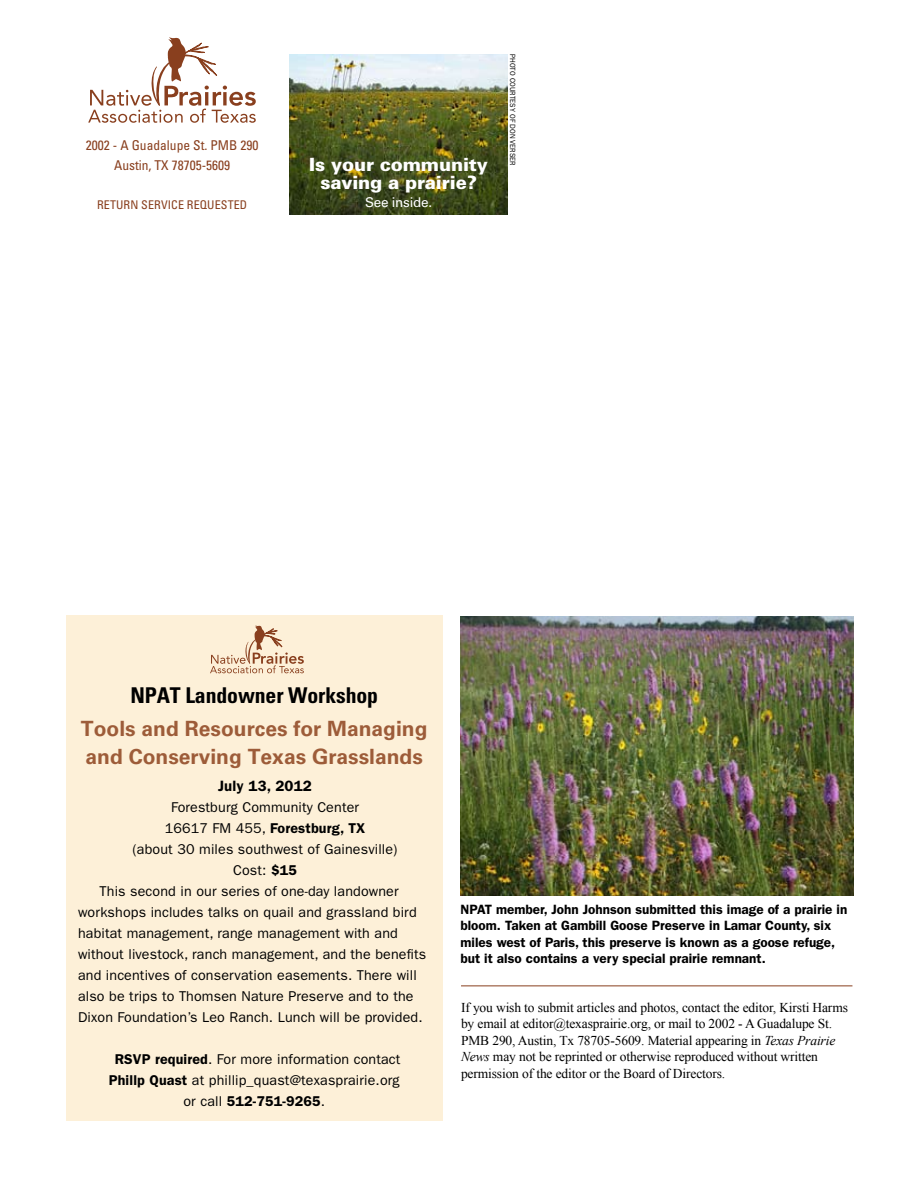
<style>
.page{position:relative;width:918px;height:1188px;background:#fff}
.page>*{position:absolute;margin:0;border:0;box-sizing:border-box;transform-origin:0 0}
.t1{font:700 condensed 21.75px "Univers LT Std";letter-spacing:-.005em;color:#000}
.t2{font:700 21px/27px "Univers LT Std";color:#9d5c39}
.t3{font:900 18.3px/18px "Univers LT Std";letter-spacing:-.01em;color:#fff;text-align:center}
.t4{font:600 15px "ITC Franklin Gothic Std";letter-spacing:.01em;color:#000}
.t5{font:14.25px/21px "ITC Franklin Gothic Std";letter-spacing:.01em;color:#000;text-align:center}
.t6{font:600 14.25px "ITC Franklin Gothic Std";letter-spacing:.01em;color:#000}
.t7{font:13.5px/16.5px "Times New Roman";letter-spacing:-.01em;color:#000}
.t8{font:600 13.5px/16.5px "ITC Franklin Gothic Std";color:#000}
.t9{font:condensed 13.5px/19.5px "Univers LT Std";color:#893f1e;text-align:center}
.t10{font:13.5px "Univers LT Std";letter-spacing:-.02em;color:#fff}
.t11{font:condensed 12px "Univers LT Std";letter-spacing:.01em;color:#893f1e}
.t12{font:7.5px "ITC Franklin Gothic Std";color:#000;scale:.95 1}
.s1{font-weight:400}
.s2{font-weight:600}
.s3{font-style:italic}
</style>
<div class="page">
<svg style="left:88px;top:37px;width:168px;height:86px"></svg>
<img style="left:289px;top:54px;width:218px;height:160px">
<div style="left:66px;top:615px;width:376px;height:506px;background:#fdf0d8"></div>
<hr style="left:461px;top:986px;width:391px;height:1px;background:#893f1e">
<img style="left:461px;top:617px;width:393px;height:279px">
<svg style="left:210px;top:625px;width:94px;height:48px"></svg>
<p class="t9" style="left:86px;top:136px;width:174px">2002 - A GUADALUPE ST. PMB 290<br>AUSTIN, TX 78705-5609</p>
<p class="t11" style="left:97px;top:197px;width:152px">RETURN SERVICE REQUESTED</p>
<p class="t3" style="left:309px;top:155px;width:180px">Is your community saving a prairie?</p>
<p class="t10" style="left:365px;top:194px;width:69px">See inside.</p>
<p class="t12" style="left:517px;top:54px;width:117px;rotate:90deg">Photo courtesy of Don Verser</p>
<h1 class="t1" style="left:130px;top:682px;width:249px">NPAT Landowner Workshop</h1>
<h2 class="t2" style="left:81px;top:716px;width:348px">Tools and Resources for Managing and Conserving Texas Grasslands</h2>
<p class="t4" style="left:218px;top:777px;width:95px">July 13, 2012</p>
<p class="t5" style="left:171px;top:797px;width:190px">Forestburg Community Center</p>
<p class="t6" style="left:165px;top:820px;width:202px"><span class="s1">16617 FM 455,</span> Forestburg, TX</p>
<p class="t5" style="left:133px;top:839px;width:267px">(about 30 miles southwest of Gainesville)</p>
<p class="t5" style="left:233px;top:860px;width:65px">Cost: <span class="s2">$15</span></p>
<p class="t5" style="left:100px;top:881px;width:301px">This second in our series of one-day landowner</p>
<p class="t5" style="left:78px;top:902px;width:340px">workshops includes talks on quail and grassland bird</p>
<p class="t5" style="left:78px;top:923px;width:321px">habitat management, range management with and</p>
<p class="t5" style="left:78px;top:944px;width:350px">without livestock, ranch management, and the benefits</p>
<p class="t5" style="left:78px;top:965px;width:340px">and incentives of conservation easements. There will</p>
<p class="t5" style="left:78px;top:986px;width:337px">also be trips to Thomsen Nature Preserve and to the</p>
<p class="t5" style="left:78px;top:1007px;width:346px">Dixon Foundation’s Leo Ranch. Lunch will be provided.</p>
<p class="t5" style="left:109px;top:1049px;width:293px"><span class="s2">RSVP required</span>. For more information contact<br><span class="s2">Phillp Quast</span> at phillip_quast@texasprairie.org or call <span class="s2">512-751-9265</span>.</p>
<p class="t8" style="left:460px;top:901px;width:388px">NPAT member, John Johnson submitted this image of a prairie in bloom. Taken at Gambill Goose Preserve in Lamar County, six miles west of Paris, this preserve is known as a goose refuge, but it also contains a very special prairie remnant.</p>
<p class="t7" style="left:461px;top:999px;width:388px">If you wish to submit articles and photos, contact the editor, Kirsti Harms by email at editor@texasprairie.org, or mail to 2002 - A Guadalupe St.<br>PMB 290, Austin, Tx 78705-5609. Material appearing in <span class="s3">Texas Prairie News</span> may not be reprinted or otherwise reproduced without written permission of the editor or the Board of Directors.</p>
</div>
